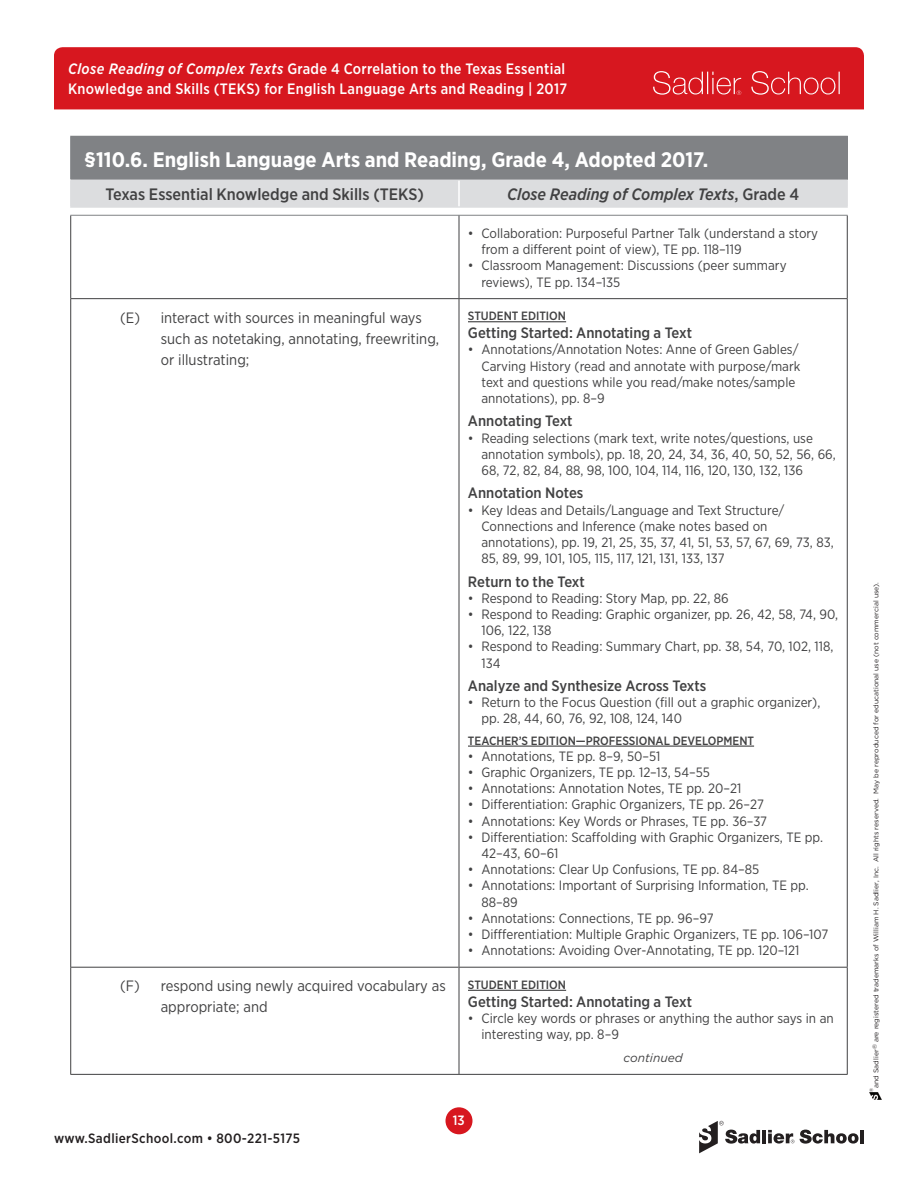
<style>
.page{position:relative;width:918px;height:1188px;background:#fff}
.page>*{position:absolute;margin:0;border:0;box-sizing:border-box;transform-origin:0 0}
.DOMAIN_PARAGRAPH{font:700 21px "Gotham Narrow";color:#fff}
.Table_header{font:500 16.5px "Gotham Narrow";color:#414142}
.Table_header-2{font:italic 500 16.5px "Gotham Narrow";color:#414142}
.t1{font:15px/21px "Gotham Narrow";color:#414142}
.t2{font:500 15px/19.8px "Gotham Narrow";letter-spacing:.02em;color:#fff}
.New_Citations_Header{font:500 15px "Gotham Narrow";color:#414142}
.New_Citations_head1{font:500 15px "Gotham Narrow";color:#414142}
.t3{font:13.5px/16.2px "Gotham Narrow";color:#414142}
.t4{font:500 13.5px "Gotham Narrow";letter-spacing:.025em;color:#231f20}
.t5{font:500 13.5px "Gotham Narrow";color:#fff}
.Citation_Subhead{font:500 12px "Gotham Narrow";color:#414142}
.CONTINUED{font:italic 12px "Gotham";color:#414142}
.t6{font:6.9px "Gotham";color:#231f20}
.t7{font:4.8px "Gotham";color:#231f20}
.s1{font-style:italic}
.s2{font-style:normal}
</style>
<div class="page">
<svg style="left:869px;top:1093px;width:13px;height:7px"></svg>
<svg style="left:699px;top:1121px;width:61px;height:32px"></svg>
<hr style="left:762px;top:1130px;width:4px;height:13px;background:#231f20">
<svg style="left:800px;top:1130px;width:59px;height:14px"></svg>
<hr style="left:860px;top:1130px;width:4px;height:13px;background:#231f20">
<svg style="left:768px;top:1130px;width:26px;height:14px"></svg>
<div style="left:446px;top:1107px;width:27px;height:27px;background:#d7171f;border-radius:50%"></div>
<div style="left:54px;top:47px;width:810px;height:62px;background:#d7171f"></div>
<svg style="left:653px;top:71px;width:88px;height:24px;background:#dd3f45"></svg>
<svg style="left:751px;top:71px;width:89px;height:24px;background:#dc3940"></svg>
<div style="left:71px;top:136px;width:776px;height:44px;background:#808285"></div>
<hr style="left:847px;top:137px;width:1px;height:43px;background:#808285">
<hr style="left:70px;top:136px;width:389px;height:1px;background:#808285">
<hr style="left:70px;top:137px;width:1px;height:43px;background:#808285">
<hr style="left:459px;top:136px;width:389px;height:1px;background:#808285">
<div style="left:70px;top:180px;width:778px;height:27px;background:#dcdddf"></div>
<hr style="left:458px;top:181px;width:2px;height:26px;background:#fff">
<hr style="left:70px;top:207px;width:389px;height:1px;background:#dcdddf">
<hr style="left:459px;top:207px;width:389px;height:1px;background:#dcdddf">
<hr style="left:70px;top:215px;width:389px;height:1px;background:#808285">
<hr style="left:459px;top:215px;width:389px;height:1px;background:#808285">
<hr style="left:70px;top:216px;width:1px;height:82px;background:#414142">
<hr style="left:459px;top:216px;width:1px;height:82px;background:#414142">
<hr style="left:847px;top:216px;width:1px;height:82px;background:#414142">
<hr style="left:459px;top:298px;width:389px;height:1px;background:#414142">
<hr style="left:459px;top:967px;width:389px;height:1px;background:#414142">
<hr style="left:847px;top:299px;width:1px;height:668px;background:#414142">
<hr style="left:847px;top:968px;width:1px;height:106px;background:#414142">
<hr style="left:70px;top:298px;width:389px;height:1px;background:#414142">
<hr style="left:70px;top:1074px;width:389px;height:1px;background:#414142">
<hr style="left:70px;top:299px;width:1px;height:668px;background:#414142">
<hr style="left:459px;top:299px;width:1px;height:668px;background:#414142">
<hr style="left:70px;top:967px;width:1px;height:107px;background:#414142">
<hr style="left:459px;top:968px;width:1px;height:106px;background:#414142">
<hr style="left:71px;top:967px;width:388px;height:1px;background:#414142">
<hr style="left:459px;top:1074px;width:389px;height:1px;background:#414142">
<hr style="left:468px;top:321px;width:98px;height:1px;background:#414142">
<hr style="left:468px;top:746px;width:286px;height:1px;background:#414142">
<hr style="left:468px;top:990px;width:98px;height:1px;background:#414142">
<p class="t2" style="left:68px;top:59px;width:501px"><span class="s1">Close Reading of Complex Texts</span> Grade 4 Correlation to the Texas Essential<br>Knowledge and Skills (TEKS) for English Language Arts and Reading | 2017</p>
<p class="DOMAIN_PARAGRAPH" style="left:84px;top:146px;width:626px">§110.6. English Language Arts and Reading, Grade 4, Adopted 2017.</p>
<p class="Table_header" style="left:106px;top:184px;width:320px">Texas Essential Knowledge and Skills (TEKS)</p>
<p class="Table_header-2" style="left:507px;top:184px;width:293px">Close Reading of Complex Texts<span class="s2">, Grade 4</span></p>
<p class="t3" style="left:481px;top:225px;width:338px;text-indent:-14px">• Collaboration: Purposeful Partner Talk (understand a story from a different point of view), TE pp. 118–119</p>
<p class="t3" style="left:481px;top:257px;width:307px;text-indent:-14px">• Classroom Management: Discussions (peer summary reviews), TE pp. 134–135</p>
<p class="t1" style="left:161px;top:307px;width:280px;text-indent:-40px">(E) interact with sources in meaningful ways such as notetaking, annotating, freewriting, or illustrating;</p>
<p class="Citation_Subhead" style="left:468px;top:308px;width:100px">STUDENT EDITION</p>
<p class="New_Citations_Header" style="left:468px;top:323px;width:226px">Getting Started: Annotating a Text</p>
<p class="t3" style="left:481px;top:341px;width:320px;text-indent:-14px">• Annotations/Annotation Notes: Anne of Green Gables/ Carving History (read and annotate with purpose/mark text and questions while you read/make notes/sample annotations), pp. 8–9</p>
<p class="New_Citations_Header" style="left:468px;top:412px;width:106px">Annotating Text</p>
<p class="t3" style="left:481px;top:430px;width:356px;text-indent:-14px">• Reading selections (mark text, write notes/questions, use annotation symbols), pp. 18, 20, 24, 34, 36, 40, 50, 52, 56, 66,<br>68, 72, 82, 84, 88, 98, 100, 104, 114, 116, 120, 130, 132, 136</p>
<p class="New_Citations_Header" style="left:468px;top:484px;width:117px">Annotation Notes</p>
<p class="t3" style="left:481px;top:502px;width:354px;text-indent:-14px">• Key Ideas and Details/Language and Text Structure/ Connections and Inference (make notes based on annotations), pp. 19, 21, 25, 35, 37, 41, 51, 53, 57, 67, 69, 73, 83, 85, 89, 99, 101, 105, 115, 117, 121, 131, 133, 137</p>
<p class="New_Citations_Header" style="left:468px;top:572px;width:118px">Return to the Text</p>
<p class="t3" style="left:468px;top:590px;width:262px">• Respond to Reading: Story Map, pp. 22, 86</p>
<p class="t3" style="left:481px;top:606px;width:358px;text-indent:-14px">• Respond to Reading: Graphic organizer, pp. 26, 42, 58, 74, 90,<br>106, 122, 138</p>
<p class="t3" style="left:481px;top:638px;width:353px;text-indent:-14px">• Respond to Reading: Summary Chart, pp. 38, 54, 70, 102, 118,<br>134</p>
<p class="New_Citations_Header" style="left:468px;top:676px;width:240px">Analyze and Synthesize Across Texts</p>
<p class="t3" style="left:481px;top:694px;width:340px;text-indent:-14px">• Return to the Focus Question (fill out a graphic organizer), pp. 28, 44, 60, 76, 92, 108, 124, 140</p>
<p class="Citation_Subhead" style="left:468px;top:733px;width:288px">TEACHER’S EDITION—PROFESSIONAL DEVELOPMENT</p>
<p class="t3" style="left:468px;top:748px;width:194px">• Annotations, TE pp. 8–9, 50–51</p>
<p class="t3" style="left:468px;top:764px;width:244px">• Graphic Organizers, TE pp. 12–13, 54–55</p>
<p class="t3" style="left:468px;top:780px;width:275px">• Annotations: Annotation Notes, TE pp. 20–21</p>
<p class="t3" style="left:468px;top:796px;width:297px">• Differentiation: Graphic Organizers, TE pp. 26–27</p>
<p class="t3" style="left:468px;top:812px;width:301px">• Annotations: Key Words or Phrases, TE pp. 36–37</p>
<p class="t3" style="left:481px;top:829px;width:343px;text-indent:-14px">• Differentiation: Scaffolding with Graphic Organizers, TE pp.<br>42–43, 60–61</p>
<p class="t3" style="left:468px;top:861px;width:293px">• Annotations: Clear Up Confusions, TE pp. 84–85</p>
<p class="t3" style="left:481px;top:877px;width:329px;text-indent:-14px">• Annotations: Important of Surprising Information, TE pp.<br>88–89</p>
<p class="t3" style="left:468px;top:910px;width:247px">• Annotations: Connections, TE pp. 96–97</p>
<p class="t3" style="left:468px;top:926px;width:362px">• Diffferentiation: Multiple Graphic Organizers, TE pp. 106–107</p>
<p class="t3" style="left:468px;top:942px;width:333px">• Annotations: Avoiding Over-Annotating, TE pp. 120–121</p>
<p class="t1" style="left:161px;top:975px;width:287px;text-indent:-40px">(F) respond using newly acquired vocabulary as appropriate; and</p>
<p class="Citation_Subhead" style="left:468px;top:977px;width:100px">STUDENT EDITION</p>
<p class="New_Citations_head1" style="left:468px;top:992px;width:226px">Getting Started: Annotating a Text</p>
<p class="t3" style="left:481px;top:1010px;width:354px;text-indent:-14px">• Circle key words or phrases or anything the author says in an interesting way, pp. 8–9</p>
<p class="CONTINUED" style="left:623px;top:1050px;width:61px">continued</p>
<p class="t4" style="left:54px;top:1129px;width:248px">www.SadlierSchool.com • 800-221-5175</p>
<p class="t5" style="left:453px;top:1112px;width:13px">13</p>
<p class="t6" style="left:872px;top:1088px;width:507px;rotate:-90deg">and Sadlier<sup>®</sup> are registered trademarks of William H. Sadlier, Inc. All rights reserved. May be reproduced for educational use (not commercial use).</p>
<p class="t7" style="left:868px;top:1092px;width:6px;rotate:-90deg">®</p>
</div>
